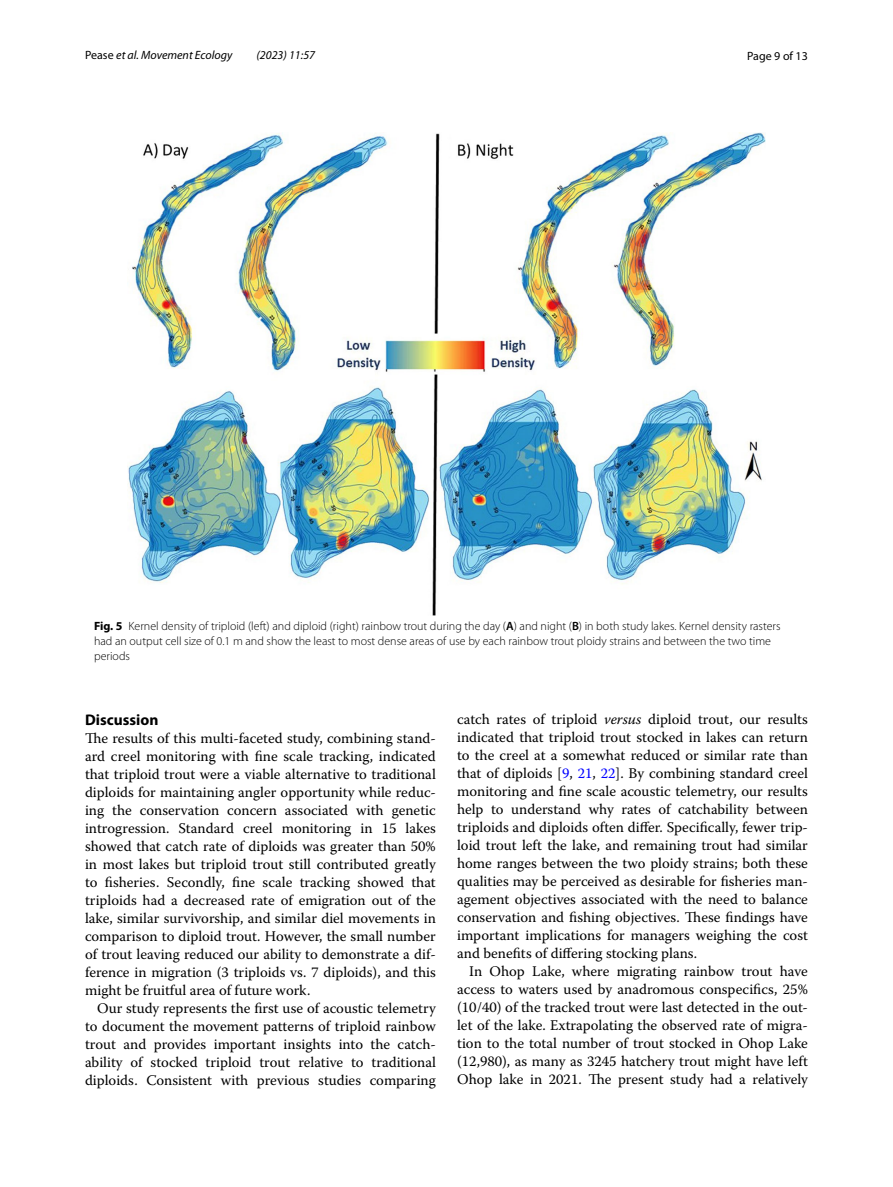
<style>
.page{position:relative;width:893px;height:1187px;background:#fff}
.page>*{position:absolute;margin:0;border:0;box-sizing:border-box;transform-origin:0 0}
.t1{font:700 15.45px "Myriad Pro";color:#000}
.t2{font:14.7px/18px "Warnock Pro";color:#000;text-align:justify}
.t3{font:300 12px/15px "Myriad Pro";color:#000}
.t4{font:italic 12px "Myriad Pro";color:#000}
.t5{font:12px "Myriad Pro";color:#000}
.s1{font-style:normal}
.s2{font-weight:700}
.s3{font-weight:600}
.s4{font-style:italic}
.s5{color:#00f}
</style>
<div class="page">
<img style="left:128px;top:133px;width:637px;height:482px">
<p class="t4" style="left:85px;top:48px;width:149px"><span class="s1">Pease</span> et al. Movement Ecology</p>
<p class="t4" style="left:256px;top:48px;width:60px">(2023) 11:57</p>
<p class="t5" style="left:747px;top:48px;width:62px">Page 9 of 13</p>
<p class="t3" style="left:94px;top:619px;width:688px"><span class="s2">Fig. 5</span> Kernel density of triploid (left) and diploid (right) rainbow trout during the day (<span class="s3">A</span>) and night (<span class="s3">B</span>) in both study lakes. Kernel density rasters had an output cell size of 0.1 m and show the least to most dense areas of use by each rainbow trout ploidy strains and between the two time periods</p>
<p class="t1" style="left:85px;top:709px;width:75px">Discussion</p>
<p class="t2" style="left:85px;top:728px;width:352px">The results of this multi-faceted study, combining stand&shy;ard creel monitoring with fine scale tracking, indicated that triploid trout were a viable alternative to traditional diploids for maintaining angler opportunity while reduc&shy;ing the conservation concern associated with genetic introgression. Standard creel monitoring in 15 lakes showed that catch rate of diploids was greater than 50% in most lakes but triploid trout still contributed greatly to fisheries. Secondly, fine scale tracking showed that triploids had a decreased rate of emigration out of the lake, similar survivorship, and similar diel movements in comparison to diploid trout. However, the small number of trout leaving reduced our ability to demonstrate a dif&shy;ference in migration (3 triploids vs. 7 diploids), and this might be fruitful area of future work.</p>
<p class="t2" style="left:85px;top:998px;width:352px;text-indent:12px">Our study represents the first use of acoustic telemetry to document the movement patterns of triploid rainbow trout and provides important insights into the catch&shy;ability of stocked triploid trout relative to traditional diploids. Consistent with previous studies comparing</p>
<p class="t2" style="left:457px;top:710px;width:352px">catch rates of triploid <span class="s4">versus</span> diploid trout, our results indicated that triploid trout stocked in lakes can return to the creel at a somewhat reduced or similar rate than that of diploids [<span class="s5">9</span>, <span class="s5">21</span>, <span class="s5">22</span>]. By combining standard creel monitoring and fine scale acoustic telemetry, our results help to understand why rates of catchability between triploids and diploids often differ. Specifically, fewer trip&shy;loid trout left the lake, and remaining trout had similar home ranges between the two ploidy strains; both these qualities may be perceived as desirable for fisheries man&shy;agement objectives associated with the need to balance conservation and fishing objectives. These findings have important implications for managers weighing the cost and benefits of differing stocking plans.</p>
<p class="t2" style="left:457px;top:962px;width:352px;text-indent:12px">In Ohop Lake, where migrating rainbow trout have access to waters used by anadromous conspecifics, 25% (10/40) of the tracked trout were last detected in the out&shy;let of the lake. Extrapolating the observed rate of migra&shy;tion to the total number of trout stocked in Ohop Lake (12,980), as many as 3245 hatchery trout might have left Ohop lake in 2021. The present study had a relatively</p>
</div>
